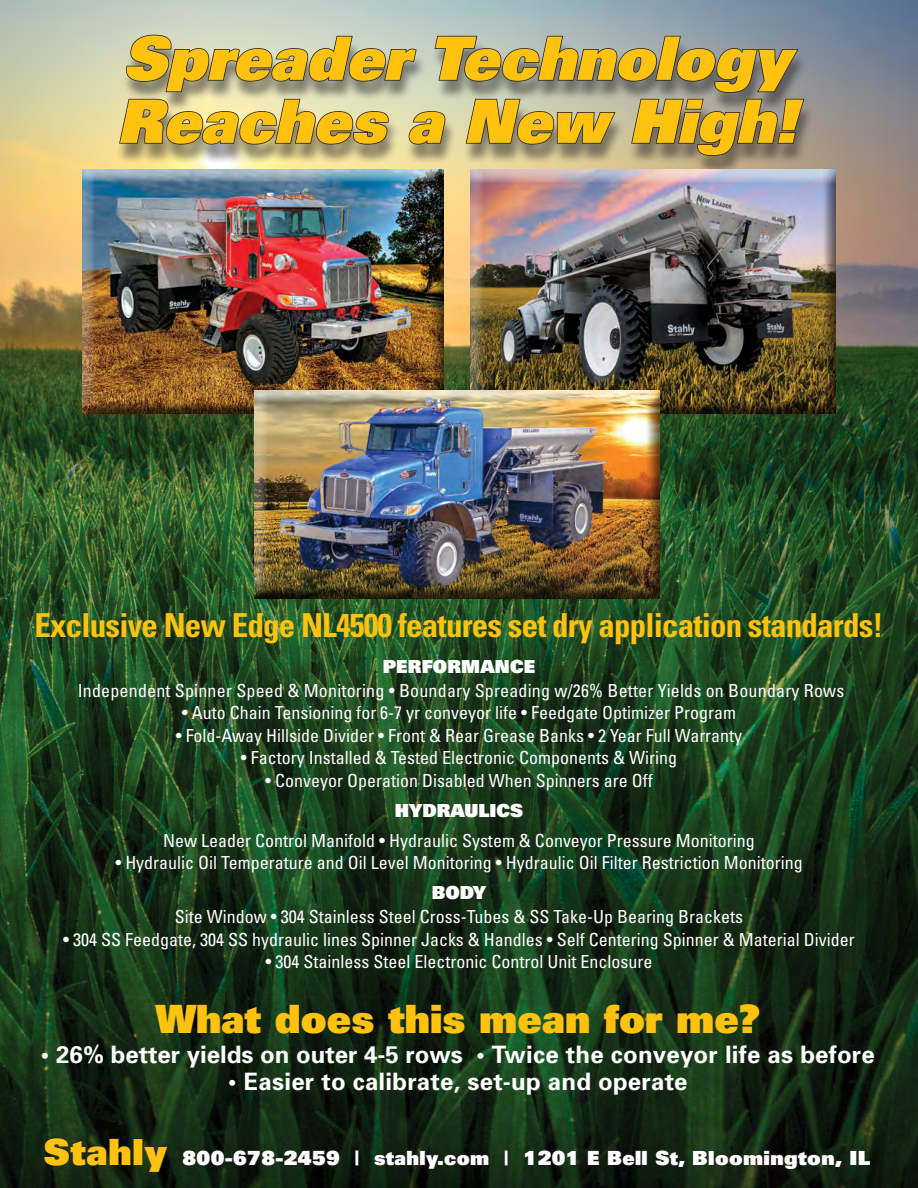
<style>
.page{position:relative;width:918px;height:1188px;background:#fff}
.page>*{position:absolute;margin:0;border:0;box-sizing:border-box;transform-origin:0 0}
.t1{font:italic 900 60px/63px "Univers";color:#ffc20e}
.t2{font:900 39px "Univers";color:#ffc20e}
.t3{font:700 condensed 33px "Univers";letter-spacing:-.025em;color:#ffc20e}
.t4{font:700 24px "Univers";letter-spacing:.01em;color:#fff}
.t5{font:900 19.5px "Univers";letter-spacing:.02em;color:#fff}
.t6{font:condensed 18px "Univers";color:#fff}
.t7{font:900 18px "Univers";color:#fff}
.s1{font-size:36px;color:#ffc20e}
</style>
<div class="page">
<img style="left:0;top:0;width:918px;height:1188px">
<svg style="left:44px;top:1137px;width:87px;height:29px;background:#172414"></svg>
<div style="left:133px;top:1138px;width:10px;height:27px;border:1px solid #231f20"></div>
<svg style="left:143px;top:1146px;width:25px;height:27px"></svg>
<svg style="left:182px;top:1149px;width:158px;height:17px;background:#141e13"></svg>
<div style="left:355px;top:1150px;width:4px;height:15px;border:1px solid #231f20"></div>
<svg style="left:374px;top:1150px;width:45px;height:16px"></svg>
<div style="left:420px;top:1150px;width:5px;height:15px;border:1px solid #231f20"></div>
<svg style="left:425px;top:1154px;width:64px;height:22px"></svg>
<div style="left:505px;top:1150px;width:3px;height:15px;border:1px solid #231f20"></div>
<svg style="left:524px;top:1149px;width:53px;height:17px"></svg>
<svg style="left:588px;top:1150px;width:12px;height:15px"></svg>
<svg style="left:607px;top:1150px;width:28px;height:16px"></svg>
<div style="left:635px;top:1150px;width:6px;height:15px;border:1px solid #231f20"></div>
<div style="left:642px;top:1150px;width:5px;height:15px;border:1px solid #231f20"></div>
<svg style="left:655px;top:1149px;width:31px;height:19px"></svg>
<svg style="left:693px;top:1150px;width:15px;height:15px"></svg>
<div style="left:709px;top:1150px;width:5px;height:15px;border:1px solid #231f20"></div>
<svg style="left:715px;top:1150px;width:128px;height:26px;background:#152012"></svg>
<div style="left:850px;top:1150px;width:7px;height:15px;border:1px solid #231f20"></div>
<svg style="left:858px;top:1150px;width:13px;height:15px"></svg>
<div style="left:115px;top:40px;width:700px;height:137px;background:#231f20;opacity:.5"></div>
<svg style="left:118px;top:34px;width:687px;height:123px;background:#9b9985"></svg>
<div style="left:75px;top:161px;width:380px;height:254px;background:#231f20;opacity:.75"></div>
<div style="left:463px;top:161px;width:386px;height:254px;background:#231f20;opacity:.75"></div>
<div style="left:247px;top:381px;width:426px;height:218px;background:#231f20;opacity:.75"></div>
<h1 class="t1" style="left:117px;top:25px;width:681px">Spreader Technology<br>Reaches a New High!</h1>
<h3 class="t3" style="left:34px;top:605px;width:851px">Exclusive New Edge NL4500 features set dry application standards!</h3>
<p class="t7" style="left:383px;top:654px;width:154px">PERFORMANCE</p>
<p class="t6" style="left:78px;top:679px;width:768px">Independent Spinner Speed &amp; Monitoring • Boundary Spreading w/26% Better Yields on Boundary Rows</p>
<p class="t6" style="left:182px;top:701px;width:556px">• Auto Chain Tensioning for 6-7 yr conveyor life • Feedgate Optimizer Program</p>
<p class="t6" style="left:176px;top:724px;width:568px">• Fold-Away Hillside Divider • Front &amp; Rear Grease Banks • 2 Year Full Warranty</p>
<p class="t6" style="left:241px;top:746px;width:438px">• Factory Installed &amp; Tested Electronic Components &amp; Wiring</p>
<p class="t6" style="left:265px;top:769px;width:389px">• Conveyor Operation Disabled When Spinners are Off</p>
<p class="t7" style="left:395px;top:798px;width:130px">HYDRAULICS</p>
<p class="t6" style="left:163px;top:829px;width:593px">New Leader Control Manifold • Hydraulic System &amp; Conveyor Pressure Monitoring</p>
<p class="t6" style="left:115px;top:851px;width:689px">• Hydraulic Oil Temperature and Oil Level Monitoring • Hydraulic Oil Filter Restriction Monitoring</p>
<p class="t7" style="left:432px;top:881px;width:56px">BODY</p>
<p class="t6" style="left:175px;top:905px;width:570px">Site Window • 304 Stainless Steel Cross-Tubes &amp; SS Take-Up Bearing Brackets</p>
<p class="t6" style="left:63px;top:928px;width:793px">• 304 SS Feedgate, 304 SS hydraulic lines Spinner Jacks &amp; Handles • Self Centering Spinner &amp; Material Divider</p>
<p class="t6" style="left:266px;top:950px;width:388px">• 304 Stainless Steel Electronic Control Unit Enclosure</p>
<h2 class="t2" style="left:156px;top:993px;width:606px">What does this mean for me?</h2>
<h3 class="t4" style="left:41px;top:1040px;width:835px">• 26% better yields on outer 4-5 rows • Twice the conveyor life as before</h3>
<h3 class="t4" style="left:228px;top:1067px;width:461px">• Easier to calibrate, set-up and operate</h3>
<p class="t5" style="left:44px;top:1145px;width:828px"><span class="s1">Stahly</span> 800-678-2459 | stahly.com | 1201 E Bell St, Bloomington, IL</p>
</div>
